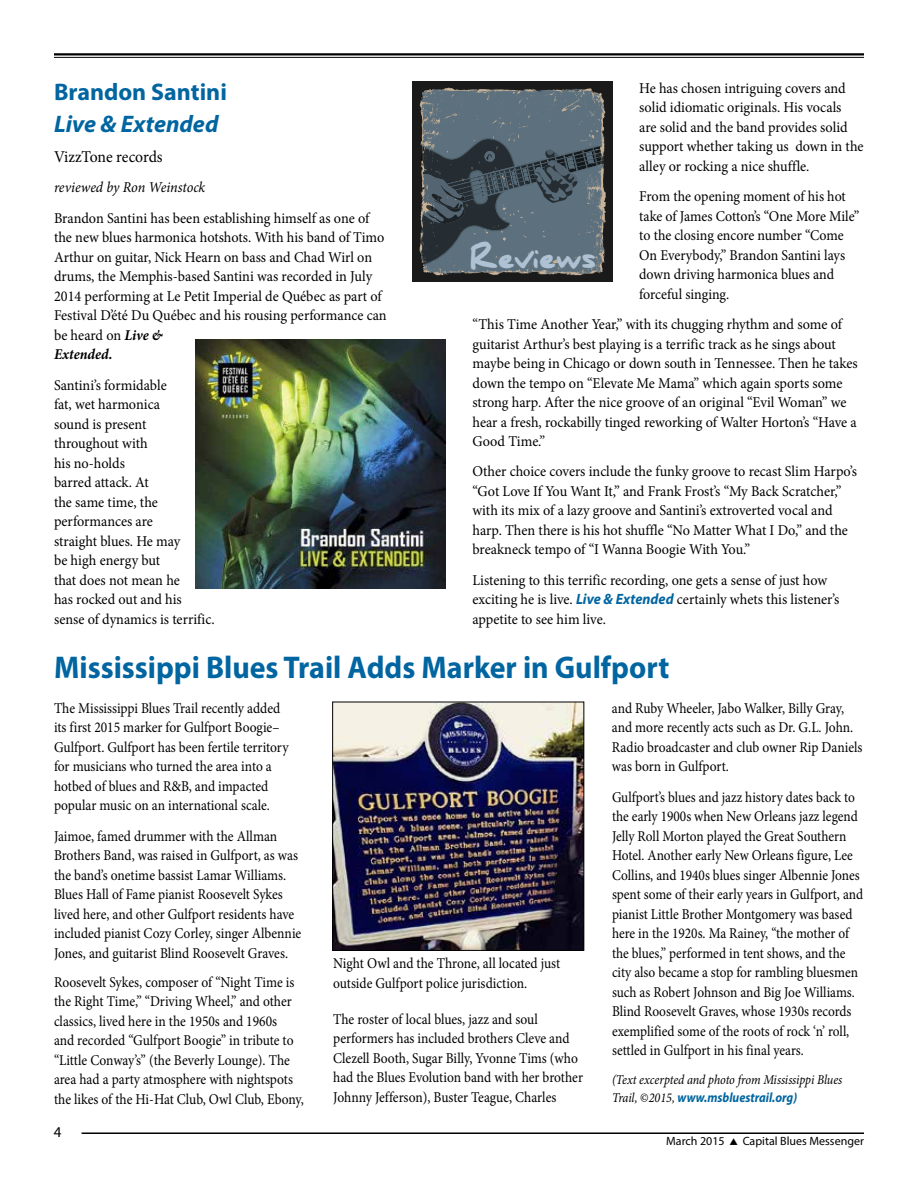
<style>
.page{position:relative;width:918px;height:1188px;background:#fff}
.page>*{position:absolute;margin:0;border:0;box-sizing:border-box;transform-origin:0 0}
.t1{font:700 31.5px "Myriad Pro";color:#0065a0;scale:.95 1}
.t2{font:900 28.8px "Daniel";color:#aec2d4}
.t3{font:700 24px "Myriad Pro";color:#0065a0}
.t4{font:italic 700 24px "Myriad Pro";color:#0065a0}
.t5{font:16.5px "Minion Pro";letter-spacing:-.005em;color:#000;scale:.95 1}
.t6{font:15px/19.5px "Minion Pro";color:#000;scale:.95 1}
.t7{font:15px/19.5px "Minion Pro";color:#000;scale:.9 1}
.t8{font:15px/19.5px "Minion Pro";color:#000;scale:.89 1}
.t9{font:italic 15px "Minion Pro";letter-spacing:-.005em;color:#000;scale:.95 1}
.t10{font:15px "Myriad Pro";color:#000}
.t11{font:italic 13.5px "Minion Pro";letter-spacing:-.01em;color:#000;scale:.9 1}
.t12{font:italic 700 13.5px "Myriad Pro";color:#0065a0;scale:.9 1}
.t13{font:12px "Myriad Pro";color:#000}
.s1{font-weight:700;font-style:italic}
.s2{font-family:"Myriad Pro";font-weight:700;font-style:italic;color:#0065a0}
.s3{font-family:"Minion Pro";font-weight:400;color:#000}
.s4{font-family:"Minion Pro";font-weight:400;font-style:normal;color:#000}
.s5{font-family:"Zingbats"}
</style>
<div class="page">
<hr style="left:54px;top:53px;width:810px;height:3px;background:#000">
<hr style="left:54px;top:57px;width:810px;height:1px;background:#000">
<hr style="left:82px;top:1132px;width:782px;height:2px;background:#000">
<img style="left:196px;top:339px;width:250px;height:250px">
<div style="left:413px;top:81px;width:200px;height:200px;background:#1a1a1a"></div>
<svg style="left:419px;top:88px;width:187px;height:188px;background:#516069"></svg>
<img style="left:334px;top:704px;width:248px;height:245px">
<div style="left:332px;top:702px;width:252px;height:249px;border:1px solid #000"></div>
<h3 class="t3" style="left:54px;top:76px;width:174px">Brandon Santini</h3>
<h3 class="t4" style="left:54px;top:108px;width:166px">Live &amp; Extended</h3>
<p class="t5" style="left:54px;top:146px;width:116px">VizzTone records</p>
<p class="t9" style="left:54px;top:177px;width:161px">reviewed by Ron Weinstock</p>
<p class="t6" style="left:54px;top:208px;width:352px">Brandon Santini has been establishing himself as one of the new blues harmonica hotshots. With his band of Timo Arthur on guitar, Nick Hearn on bass and Chad Wirl on drums, the Memphis-based Santini was recorded in July 2014 performing at Le Petit Imperial de Québec as part of Festival D’été Du Québec and his rousing performance can be heard on <span class="s1">Live &amp;<br>Extended.</span></p>
<p class="t6" style="left:54px;top:375px;width:171px">Santini’s formidable<br>fat, wet harmonica<br>sound is present throughout with<br>his no-holds<br>barred attack. At<br>the same time, the performances are<br>straight blues. He may<br>be high energy but<br>that does not mean he<br>has rocked out and his sense of dynamics is terrific.</p>
<p class="t6" style="left:639px;top:79px;width:238px">He has chosen intriguing covers and solid idiomatic originals. His vocals<br>are solid and the band provides solid support whether taking us down in the alley or rocking a nice shuffle.</p>
<p class="t6" style="left:639px;top:187px;width:233px">From the opening moment of his hot take of James Cotton’s “One More Mile” to the closing encore number “Come<br>On Everybody,” Brandon Santini lays down driving harmonica blues and forceful singing.</p>
<p class="t6" style="left:472px;top:315px;width:407px">“This Time Another Year,” with its chugging rhythm and some of guitarist Arthur’s best playing is a terrific track as he sings about maybe being in Chicago or down south in Tennessee. Then he takes down the tempo on “Elevate Me Mama” which again sports some strong harp. After the nice groove of an original “Evil Woman” we hear a fresh, rockabilly tinged reworking of Walter Horton’s “Have a Good Time.”</p>
<p class="t6" style="left:472px;top:462px;width:406px">Other choice covers include the funky groove to recast Slim Harpo’s “Got Love If You Want It,” and Frank Frost’s “My Back Scratcher,” with its mix of a lazy groove and Santini’s extroverted vocal and harp. Then there is his hot shuffle “No Matter What I Do,” and the breakneck tempo of “I Wanna Boogie With You.”</p>
<p class="t6" style="left:472px;top:570px;width:388px">Listening to this terrific recording, one gets a sense of just how exciting he is live. <span class="s2">Live &amp; Extended</span> certainly whets this listener’s appetite to see him live.</p>
<h2 class="t2" style="left:470px;top:241px;width:127px">Reviews</h2>
<h1 class="t1" style="left:54px;top:647px;width:649px">Mississippi Blues Trail Adds Marker in Gulfport</h1>
<p class="t7" style="left:54px;top:698px;width:262px">The Mississippi Blues Trail recently added its first 2015 marker for Gulfport Boogie– Gulfport. Gulfport has been fertile territory for musicians who turned the area into a hotbed of blues and R&amp;B, and impacted popular music on an international scale.</p>
<p class="t7" style="left:54px;top:826px;width:276px">Jaimoe, famed drummer with the Allman Brothers Band, was raised in Gulfport, as was the band’s onetime bassist Lamar Williams.<br>Blues Hall of Fame pianist Roosevelt Sykes lived here, and other Gulfport residents have included pianist Cozy Corley, singer Albennie Jones, and guitarist Blind Roosevelt Graves.</p>
<p class="t7" style="left:54px;top:972px;width:279px">Roosevelt Sykes, composer of “Night Time is the Right Time,” “Driving Wheel,” and other classics, lived here in the 1950s and 1960s<br>and recorded “Gulfport Boogie” in tribute to “Little Conway’s” (the Beverly Lounge). The area had a party atmosphere with nightspots the likes of the Hi-Hat Club, Owl Club, Ebony,</p>
<p class="t10" style="left:54px;top:1123px;width:9px">4</p>
<p class="t7" style="left:333px;top:954px;width:254px">Night Owl and the Throne, all located just outside Gulfport police jurisdiction.</p>
<p class="t7" style="left:333px;top:1009px;width:279px">The roster of local blues, jazz and soul performers has included brothers Cleve and Clezell Booth, Sugar Billy, Yvonne Tims (who had the Blues Evolution band with her brother Johnny Jefferson), Buster Teague, Charles</p>
<p class="t7" style="left:612px;top:698px;width:280px">and Ruby Wheeler, Jabo Walker, Billy Gray, and more recently acts such as Dr. G.L. John.<br>Radio broadcaster and club owner Rip Daniels was born in Gulfport.</p>
<p class="t8" style="left:612px;top:787px;width:284px">Gulfport’s blues and jazz history dates back to the early 1900s when New Orleans jazz legend Jelly Roll Morton played the Great Southern Hotel. Another early New Orleans figure, Lee Collins, and 1940s blues singer Albennie Jones spent some of their early years in Gulfport, and pianist Little Brother Montgomery was based here in the 1920s. Ma Rainey, “the mother of the blues,” performed in tent shows, and the city also became a stop for rambling bluesmen such as Robert Johnson and Big Joe Williams.<br>Blind Roosevelt Graves, whose 1930s records exemplified some of the roots of rock ‘n’ roll, settled in Gulfport in his final years.</p>
<p class="t11" style="left:612px;top:1070px;width:257px">(Text excerpted and photo from Mississippi Blues</p>
<p class="t12" style="left:612px;top:1089px;width:207px"><span class="s3">Trail,</span> <span class="s4">©</span><span class="s3">2015,</span> www.msbluestrail.org)</p>
<p class="t13" style="left:666px;top:1133px;width:199px">March 2015 <span class="s5">s</span> Capital Blues Messenger</p>
</div>
